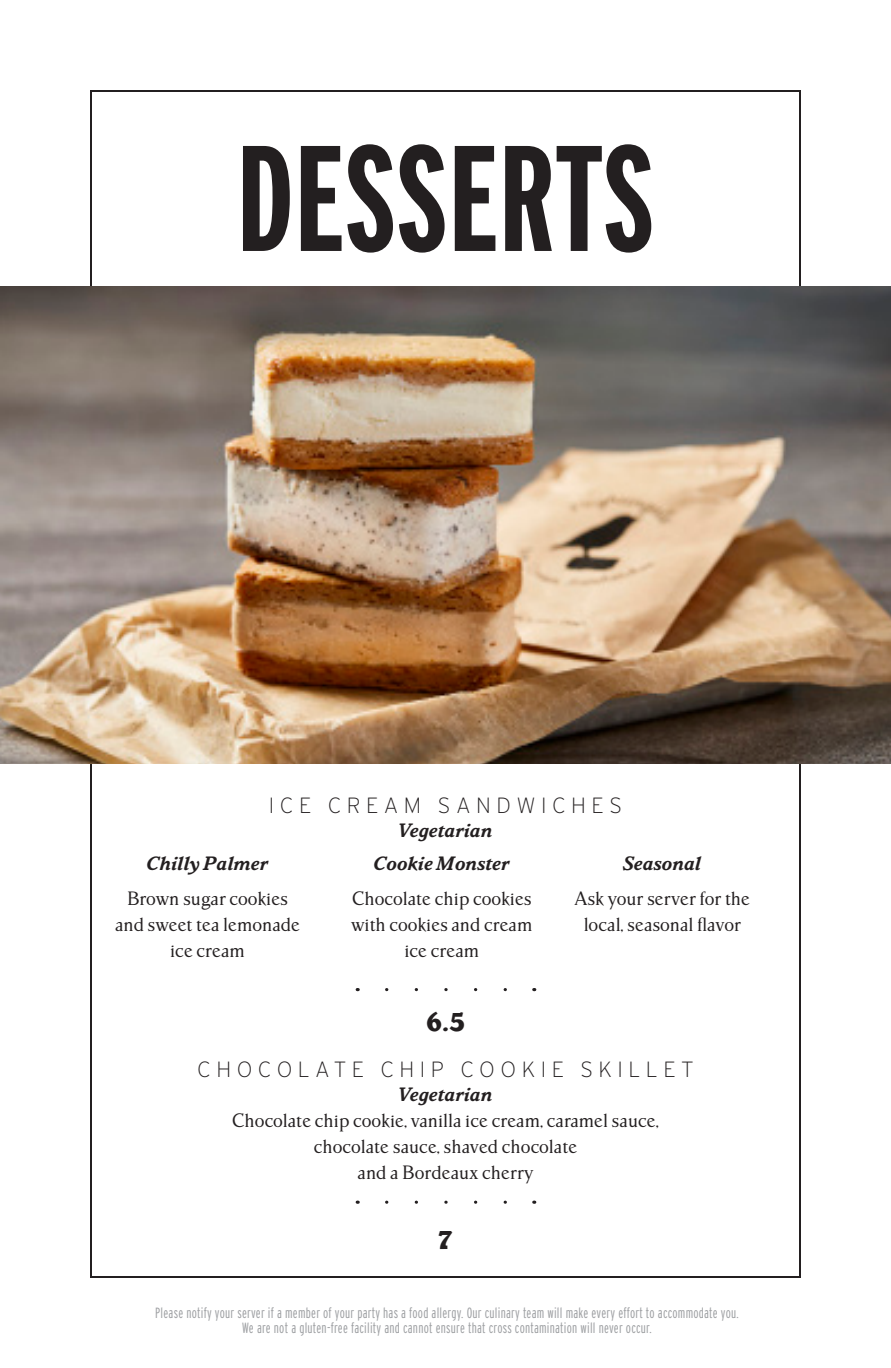
<style>
.page{position:relative;width:891px;height:1368px;background:#fff}
.page>*{position:absolute;margin:0;border:0;box-sizing:border-box;transform-origin:0 0}
.t1{font:700 150px "Interstate Compressed";letter-spacing:-.005em;color:#231f20}
.Item__Price_Tab_2_5{font:900 24px "Parkinson";color:#231f20}
.Item__Price_Tab_2_5-2{font:200 22px "Interstate";letter-spacing:.25em;color:#231f20}
.t2{font:18px/26px "Parkinson";color:#231f20;text-align:center}
.Item__Price_Tab_2_5-3{font:italic 700 18px "Parkinson";color:#231f20}
.Raw_Foods_Disclaimer{font:300 14.8px/15px "Interstate Compressed";letter-spacing:.015em;color:#9d9fa2;text-align:center}
.s1{font-weight:700;font-style:italic}
</style>
<div class="page">
<img style="left:0;top:287px;width:891px;height:476px">
<svg style="left:387px;top:988px;width:120px;height:3px"></svg>
<svg style="left:387px;top:1201px;width:120px;height:3px"></svg>
<p class="t1" style="left:236px;top:116px;width:420px">DESSERTS</p>
<p class="Item__Price_Tab_2_5-2" style="left:269px;top:793px;width:355px">ICE CREAM SANDWICHES</p>
<p class="Item__Price_Tab_2_5-3" style="left:398px;top:820px;width:96px">Vegetarian</p>
<p class="Item__Price_Tab_2_5-3" style="left:147px;top:853px;width:123px">Chilly Palmer</p>
<p class="t2" style="left:115px;top:885px;width:187px">Brown sugar cookies and sweet tea lemonade ice cream</p>
<p class="Item__Price_Tab_2_5-3" style="left:374px;top:853px;width:137px">Cookie Monster</p>
<p class="t2" style="left:351px;top:885px;width:183px">Chocolate chip cookies with cookies and cream ice cream</p>
<p class="Item__Price_Tab_2_5-3" style="left:623px;top:853px;width:79px">Seasonal</p>
<p class="t2" style="left:575px;top:885px;width:177px">Ask your server for the local, seasonal flavor</p>
<p class="Item__Price_Tab_2_5" style="left:426px;top:1007px;width:41px">6.5</p>
<p class="Item__Price_Tab_2_5-2" style="left:197px;top:1057px;width:498px">CHOCOLATE CHIP COOKIE SKILLET</p>
<p class="t2" style="left:232px;top:1081px;width:428px"><span class="s1">Vegetarian<br></span>Chocolate chip cookie, vanilla ice cream, caramel sauce,</p>
<p class="t2" style="left:314px;top:1133px;width:265px">chocolate sauce, shaved chocolate</p>
<p class="t2" style="left:358px;top:1159px;width:177px">and a Bordeaux cherry</p>
<p class="Item__Price_Tab_2_5" style="left:438px;top:1226px;width:16px">7</p>
<p class="Raw_Foods_Disclaimer" style="left:155px;top:1305px;width:585px">Please notify your server if a member of your party has a food allergy. Our culinary team will make every effort to accommodate you.<br>We are not a gluten-free facility and cannot ensure that cross contamination will never occur.</p>
</div>
